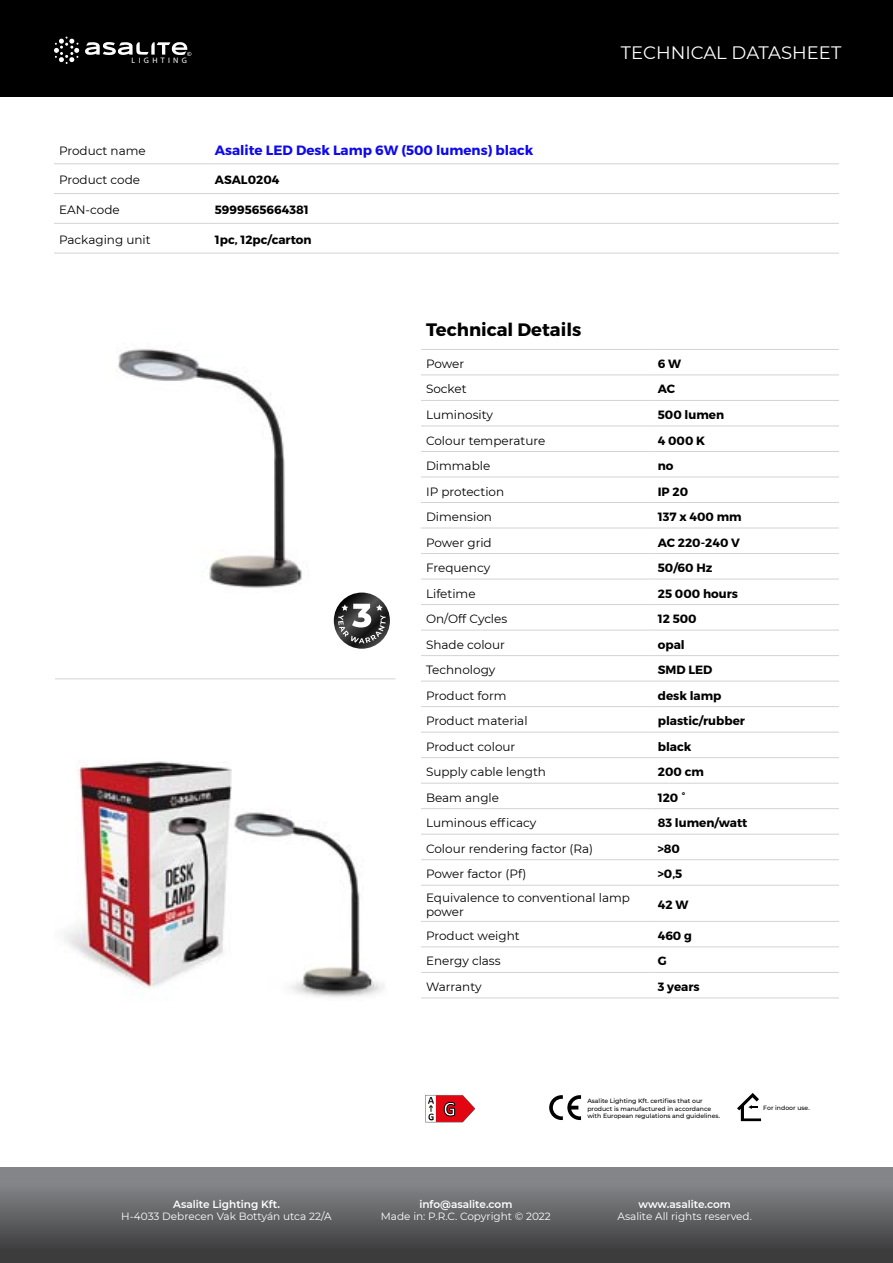
<style>
.page{position:relative;width:893px;height:1263px;background:#fff}
.page>*{position:absolute;margin:0;border:0;box-sizing:border-box;transform-origin:0 0}
.t1{font:18px "Montserrat";color:#fff}
.t2{font:700 18px "Montserrat";color:#000}
.t3{font:700 13.5px "Montserrat";color:#0e0aec}
.t4{font:12px/14.4px "Montserrat";color:#000}
.t5{font:700 12px "Montserrat";color:#000}
.t6{font:10.5px "Montserrat";color:#fff}
.t7{font:600 10.5px "Montserrat";color:#fff}
.t8{font:7.95px "Myriad Pro";color:#fff}
.t9{font:500 6.15px/7.4px "Montserrat";color:#000}
</style>
<div class="page">
<div style="left:0;top:1167px;width:893px;height:96px;background:linear-gradient(to bottom,#8e9194,#363637)"></div>
<div style="left:0;top:0;width:893px;height:96px;background:#000"></div>
<svg style="left:85px;top:42px;width:106px;height:14px"></svg>
<svg style="left:54px;top:37px;width:25px;height:27px"></svg>
<img style="left:118px;top:349px;width:184px;height:239px">
<hr style="left:421px;top:349px;width:232px;height:1px;background:#d1d3d4">
<hr style="left:653px;top:349px;width:186px;height:1px;background:#d1d3d4">
<hr style="left:421px;top:375px;width:232px;height:1px;background:#d1d3d4">
<hr style="left:653px;top:375px;width:186px;height:1px;background:#d1d3d4">
<hr style="left:421px;top:400px;width:232px;height:1px;background:#d1d3d4">
<hr style="left:653px;top:400px;width:186px;height:1px;background:#d1d3d4">
<hr style="left:421px;top:426px;width:232px;height:1px;background:#d1d3d4">
<hr style="left:653px;top:426px;width:186px;height:1px;background:#d1d3d4">
<hr style="left:421px;top:451px;width:232px;height:1px;background:#d1d3d4">
<hr style="left:653px;top:451px;width:186px;height:1px;background:#d1d3d4">
<hr style="left:421px;top:477px;width:232px;height:1px;background:#d1d3d4">
<hr style="left:653px;top:477px;width:186px;height:1px;background:#d1d3d4">
<hr style="left:421px;top:502px;width:232px;height:1px;background:#d1d3d4">
<hr style="left:653px;top:502px;width:186px;height:1px;background:#d1d3d4">
<hr style="left:421px;top:528px;width:232px;height:1px;background:#d1d3d4">
<hr style="left:653px;top:528px;width:186px;height:1px;background:#d1d3d4">
<hr style="left:421px;top:553px;width:232px;height:1px;background:#d1d3d4">
<hr style="left:653px;top:553px;width:186px;height:1px;background:#d1d3d4">
<hr style="left:421px;top:579px;width:232px;height:1px;background:#d1d3d4">
<hr style="left:653px;top:579px;width:186px;height:1px;background:#d1d3d4">
<hr style="left:421px;top:604px;width:232px;height:1px;background:#d1d3d4">
<hr style="left:653px;top:604px;width:186px;height:1px;background:#d1d3d4">
<hr style="left:421px;top:630px;width:232px;height:1px;background:#d1d3d4">
<hr style="left:653px;top:630px;width:186px;height:1px;background:#d1d3d4">
<hr style="left:421px;top:655px;width:232px;height:1px;background:#d1d3d4">
<hr style="left:653px;top:655px;width:186px;height:1px;background:#d1d3d4">
<hr style="left:421px;top:681px;width:232px;height:1px;background:#d1d3d4">
<hr style="left:653px;top:681px;width:186px;height:1px;background:#d1d3d4">
<hr style="left:421px;top:706px;width:232px;height:1px;background:#d1d3d4">
<hr style="left:653px;top:706px;width:186px;height:1px;background:#d1d3d4">
<hr style="left:421px;top:732px;width:232px;height:1px;background:#d1d3d4">
<hr style="left:653px;top:732px;width:186px;height:1px;background:#d1d3d4">
<hr style="left:421px;top:757px;width:232px;height:1px;background:#d1d3d4">
<hr style="left:653px;top:757px;width:186px;height:1px;background:#d1d3d4">
<hr style="left:421px;top:783px;width:232px;height:1px;background:#d1d3d4">
<hr style="left:653px;top:783px;width:186px;height:1px;background:#d1d3d4">
<hr style="left:421px;top:808px;width:232px;height:1px;background:#d1d3d4">
<hr style="left:653px;top:808px;width:186px;height:1px;background:#d1d3d4">
<hr style="left:421px;top:834px;width:232px;height:1px;background:#d1d3d4">
<hr style="left:653px;top:834px;width:186px;height:1px;background:#d1d3d4">
<hr style="left:421px;top:859px;width:232px;height:1px;background:#d1d3d4">
<hr style="left:653px;top:859px;width:186px;height:1px;background:#d1d3d4">
<hr style="left:421px;top:885px;width:232px;height:1px;background:#d1d3d4">
<hr style="left:653px;top:885px;width:186px;height:1px;background:#d1d3d4">
<hr style="left:421px;top:921px;width:232px;height:1px;background:#d1d3d4">
<hr style="left:653px;top:921px;width:186px;height:1px;background:#d1d3d4">
<hr style="left:421px;top:947px;width:232px;height:1px;background:#d1d3d4">
<hr style="left:653px;top:947px;width:186px;height:1px;background:#d1d3d4">
<hr style="left:421px;top:972px;width:232px;height:1px;background:#d1d3d4">
<hr style="left:653px;top:972px;width:186px;height:1px;background:#d1d3d4">
<hr style="left:421px;top:998px;width:232px;height:1px;background:#d1d3d4">
<hr style="left:653px;top:998px;width:186px;height:1px;background:#d1d3d4">
<hr style="left:54px;top:164px;width:156px;height:1px;background:#d1d3d4">
<hr style="left:210px;top:164px;width:629px;height:1px;background:#d1d3d4">
<hr style="left:54px;top:193px;width:156px;height:1px;background:#d1d3d4">
<hr style="left:210px;top:193px;width:629px;height:1px;background:#d1d3d4">
<hr style="left:54px;top:223px;width:156px;height:1px;background:#d1d3d4">
<hr style="left:210px;top:223px;width:629px;height:1px;background:#d1d3d4">
<hr style="left:54px;top:253px;width:156px;height:1px;background:#d1d3d4">
<hr style="left:210px;top:253px;width:629px;height:1px;background:#d1d3d4">
<img style="left:64px;top:761px;width:320px;height:237px">
<svg style="left:425px;top:1095px;width:50px;height:27px"></svg>
<hr style="left:55px;top:679px;width:340px;height:1px;background:#d1d3d4">
<svg style="left:334px;top:592px;width:56px;height:57px"></svg>
<svg style="left:338px;top:604px;width:48px;height:39px"></svg>
<svg style="left:549px;top:1095px;width:32px;height:25px"></svg>
<svg style="left:737px;top:1093px;width:24px;height:28px"></svg>
<p class="t8" style="left:132px;top:56px;width:57px">L I G H T I N G</p>
<p class="t4" style="left:59px;top:143px;width:88px">Product name</p>
<p class="t3" style="left:215px;top:142px;width:320px">Asalite LED Desk Lamp 6W (500 lumens) black</p>
<p class="t4" style="left:59px;top:173px;width:83px">Product code</p>
<p class="t5" style="left:215px;top:173px;width:66px">ASAL0204</p>
<p class="t4" style="left:59px;top:202px;width:62px">EAN -code</p>
<p class="t5" style="left:215px;top:203px;width:95px">5999565664381</p>
<p class="t4" style="left:59px;top:232px;width:93px">Packaging unit</p>
<p class="t5" style="left:215px;top:232px;width:98px">1pc, 12pc/carton</p>
<h1 class="t1" style="left:621px;top:41px;width:124px">Tech nical data</h1>
<h1 class="t1" style="left:781px;top:41px;width:59px">sh eet</h1>
<p class="t7" style="left:173px;top:1196px;width:108px">Asalite Lighting Kft.</p>
<p class="t6" style="left:121px;top:1209px;width:212px">H-4033 Debrecen Vak Bottyán utca 22/A</p>
<h1 class="t2" style="left:426px;top:318px;width:157px">Technical Details</h1>
<p class="t4" style="left:426px;top:356px;width:40px">Power</p>
<p class="t5" style="left:658px;top:356px;width:25px">6 W</p>
<p class="t4" style="left:426px;top:382px;width:42px">Socket</p>
<p class="t5" style="left:658px;top:382px;width:19px">AC</p>
<p class="t4" style="left:426px;top:407px;width:69px">Luminosity</p>
<p class="t5" style="left:658px;top:407px;width:68px">500 lumen</p>
<p class="t4" style="left:426px;top:433px;width:121px">Colour temperature</p>
<p class="t5" style="left:658px;top:433px;width:49px">4 000 K</p>
<p class="t4" style="left:426px;top:458px;width:66px">Dimmable</p>
<p class="t5" style="left:658px;top:458px;width:17px">no</p>
<p class="t4" style="left:426px;top:484px;width:80px">I P protection</p>
<p class="t5" style="left:658px;top:484px;width:32px">IP 20</p>
<p class="t4" style="left:426px;top:509px;width:68px">Dimension</p>
<p class="t5" style="left:658px;top:509px;width:85px">137 x 400 mm</p>
<p class="t4" style="left:426px;top:535px;width:67px">Power grid</p>
<p class="t5" style="left:658px;top:535px;width:84px">AC 220-240 V</p>
<p class="t4" style="left:426px;top:560px;width:66px">Frequency</p>
<p class="t5" style="left:658px;top:560px;width:56px">50/60 Hz</p>
<p class="t4" style="left:426px;top:586px;width:51px">Lifetime</p>
<p class="t5" style="left:658px;top:586px;width:82px">25 000 hours</p>
<p class="t4" style="left:426px;top:611px;width:83px">On/Off Cycles</p>
<p class="t5" style="left:658px;top:611px;width:40px">12 500</p>
<p class="t4" style="left:426px;top:637px;width:80px">Shade colour</p>
<p class="t5" style="left:658px;top:637px;width:28px">opal</p>
<p class="t4" style="left:426px;top:662px;width:71px">Technology</p>
<p class="t5" style="left:658px;top:662px;width:56px">SMD LED</p>
<p class="t4" style="left:426px;top:688px;width:82px">Product form</p>
<p class="t5" style="left:658px;top:688px;width:65px">desk lamp</p>
<p class="t4" style="left:426px;top:713px;width:103px">Product material</p>
<p class="t5" style="left:658px;top:713px;width:89px">plastic/rubber</p>
<p class="t4" style="left:426px;top:739px;width:91px">Product colour</p>
<p class="t5" style="left:658px;top:739px;width:35px">black</p>
<p class="t4" style="left:426px;top:764px;width:122px">Supply cable length</p>
<p class="t5" style="left:658px;top:764px;width:48px">200 cm</p>
<p class="t4" style="left:426px;top:790px;width:75px">Beam angle</p>
<p class="t5" style="left:658px;top:790px;width:29px">120 °</p>
<p class="t4" style="left:426px;top:815px;width:112px">Luminous efficacy</p>
<p class="t5" style="left:658px;top:815px;width:91px">83 lumen/watt</p>
<p class="t4" style="left:426px;top:841px;width:169px">Colour rendering factor (Ra)</p>
<p class="t5" style="left:658px;top:841px;width:24px">&gt;80</p>
<p class="t4" style="left:426px;top:866px;width:102px">Power factor (Pf)</p>
<p class="t5" style="left:658px;top:866px;width:26px">&gt;0,5</p>
<p class="t4" style="left:426px;top:890px;width:205px">Equivalence to conventional lamp power</p>
<p class="t5" style="left:658px;top:897px;width:32px">42 W</p>
<p class="t4" style="left:426px;top:928px;width:95px">Product weight</p>
<p class="t5" style="left:658px;top:928px;width:36px">460 g</p>
<p class="t4" style="left:426px;top:953px;width:76px">Energy class</p>
<p class="t5" style="left:658px;top:954px;width:10px">G</p>
<p class="t4" style="left:426px;top:979px;width:57px">Warranty</p>
<p class="t5" style="left:658px;top:979px;width:43px">3 years</p>
<p class="t7" style="left:419px;top:1196px;width:94px">info@asalite.com</p>
<p class="t6" style="left:381px;top:1209px;width:171px">Made in: P.R.C. Copyright © 2022</p>
<p class="t9" style="left:587px;top:1097px;width:134px">Asalite Lighting Kft. certifies that our product is manufactured in accordance with European regulations and guidelines.</p>
<p class="t9" style="left:763px;top:1104px;width:48px">For indoor use.</p>
<p class="t7" style="left:638px;top:1196px;width:94px">www.asalite.com</p>
<p class="t6" style="left:617px;top:1209px;width:136px">Asalite All rights reserved.</p>
</div>
